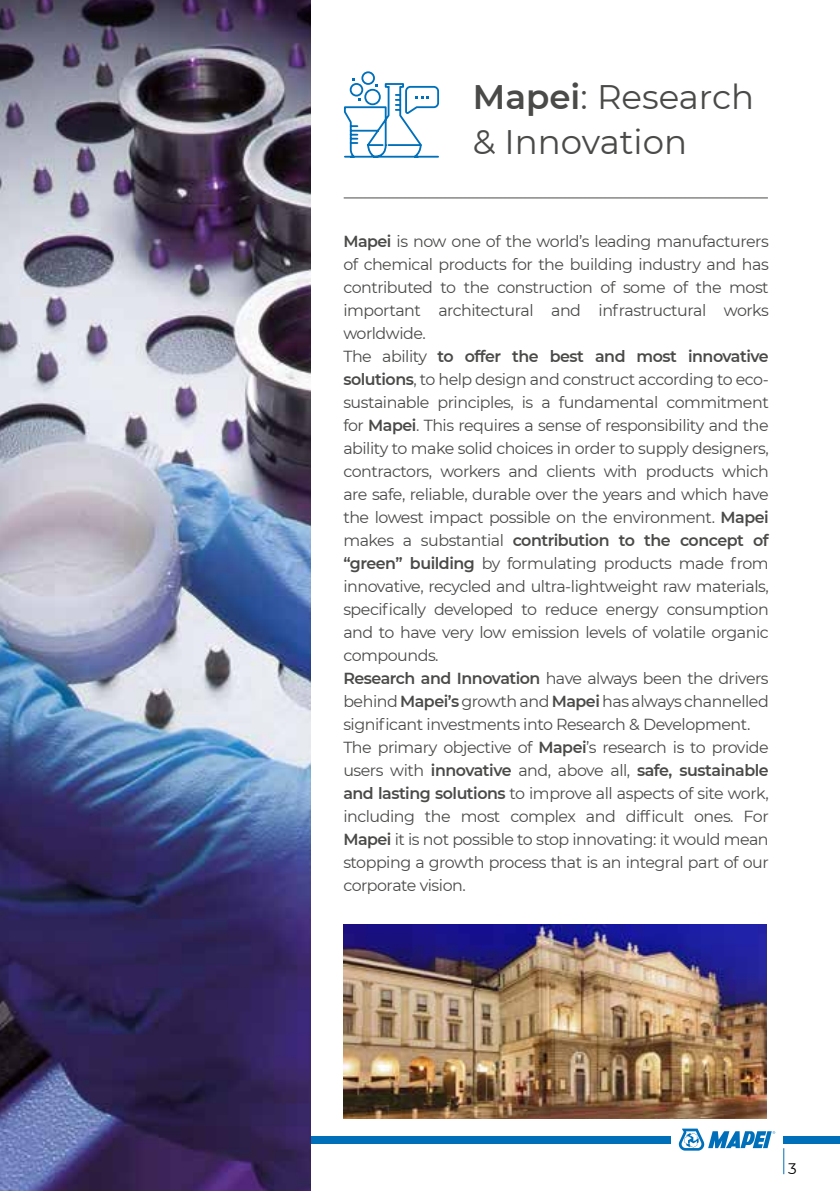
<style>
.page{position:relative;width:840px;height:1191px;background:#fff}
.page>*{position:absolute;margin:0;border:0;box-sizing:border-box;transform-origin:0 0}
.t1{font:34px/44.4px "Montserrat";color:#4a4a49}
.t2{font:16px/23px "Montserrat";letter-spacing:-.03em;color:#4a4a49}
.t3{font:15.2px "Montserrat";color:#000}
.s1{font-weight:600}
</style>
<div class="page">
<svg style="left:783px;top:1148px;width:1px;height:26px"></svg>
<svg style="left:678px;top:1128px;width:96px;height:22px"></svg>
<div style="left:0;top:1135px;width:670px;height:8px;background:#006fb9"></div>
<div style="left:783px;top:1135px;width:56px;height:8px;background:#006fb9"></div>
<img style="left:343px;top:924px;width:422px;height:194px">
<img style="left:0;top:0;width:310px;height:1191px">
<hr style="left:343px;top:197px;width:424px;height:1px;background:#4a4a49">
<svg style="left:343px;top:71px;width:97px;height:87px"></svg>
<h1 class="t1" style="left:472px;top:74px;width:282px"><span class="s1">Mapei</span>: Research &amp; Innovation</h1>
<p class="t2" style="left:343px;top:229px;width:426px"><span class="s1">Mapei</span> is now one of the world’s leading manufacturers of chemical products for the building industry and has contributed to the construction of some of the most important architectural and infrastructural works worldwide.<br>The ability <span class="s1">to offer the best and most innovative solutions</span>, to help design and construct according to eco&shy;sustainable principles, is a fundamental commitment for <span class="s1">Mapei</span>. This requires a sense of responsibility and the ability to make solid choices in order to supply designers, contractors, workers and clients with products which are safe, reliable, durable over the years and which have the lowest impact possible on the environment. <span class="s1">Mapei </span>makes a substantial <span class="s1">contribution to the concept of “green” building</span> by formulating products made from innovative, recycled and ultra-lightweight raw materials, specifically developed to reduce energy consumption and to have very low emission levels of volatile organic compounds.<br><span class="s1">Research and Innovation</span> have always been the drivers behind <span class="s1">Mapei’s</span> growth and <span class="s1">Mapei</span> has always channelled significant investments into Research &amp; Development.<br>The primary objective of <span class="s1">Mapei</span>’s research is to provide users with <span class="s1">innovative</span> and, above all, <span class="s1">safe, sustainable and lasting solutions</span> to improve all aspects of site work, including the most complex and difficult ones. For <span class="s1">Mapei</span> it is not possible to stop innovating: it would mean stopping a growth process that is an integral part of our corporate vision.</p>
<p class="t3" style="left:787px;top:1158px;width:10px">3</p>
</div>
